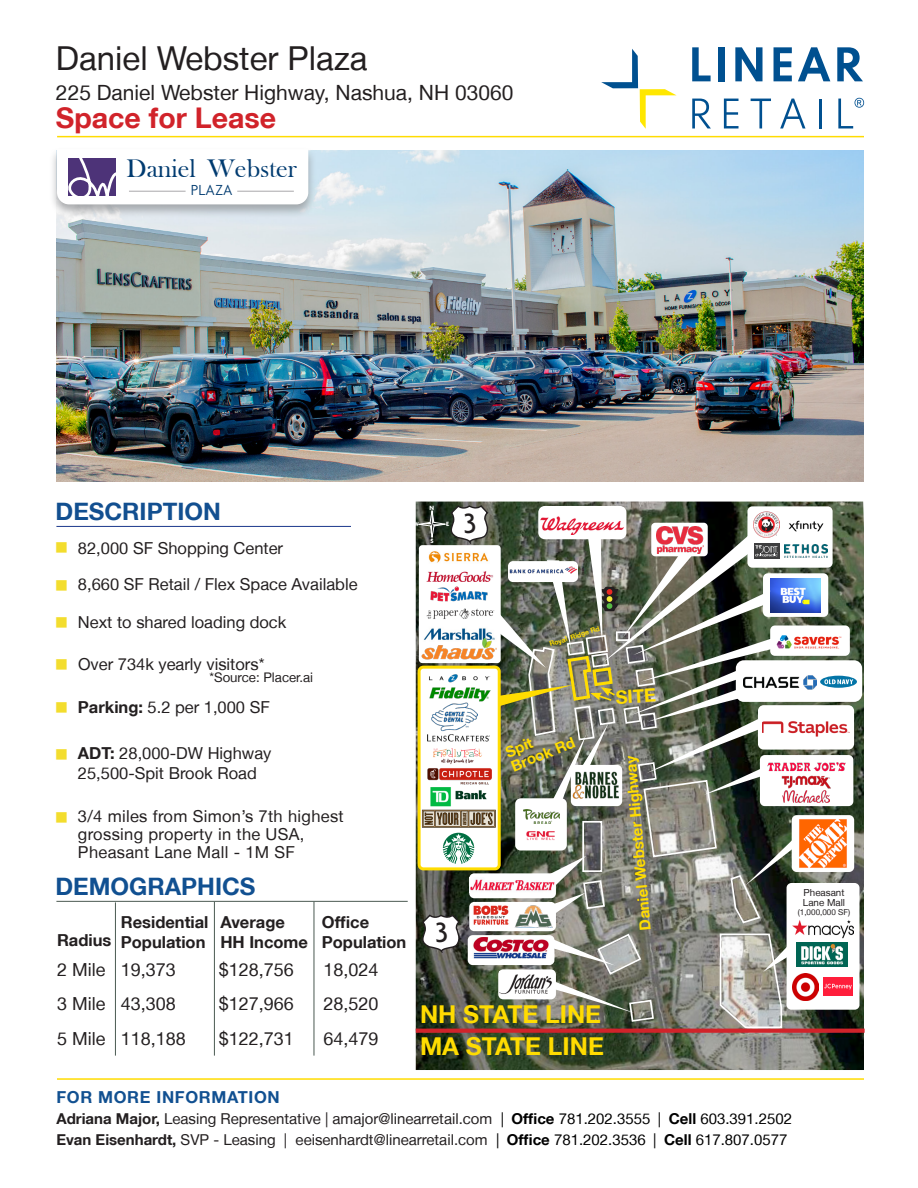
<style>
.page{position:relative;width:918px;height:1188px;background:#fff}
.page>*{position:absolute;margin:0;border:0;box-sizing:border-box;transform-origin:0 0}
.t1{font:33px "Helvetica Neue LT";color:#231f20}
.t2{font:500 30.15px "Agenda";color:#231f20}
.t3{font:700 28.5px "Helvetica Neue LT";color:#d1232a}
.t4{font:26.1px "Bask Old Face";color:#003b70}
.t5{font:700 24.6px "Helvetica Neue LT";color:#ffdc01}
.t6{font:700 24px "Helvetica Neue LT";color:#115091}
.t7{font:700 24px "Helvetica Neue LT";color:#124f90}
.t8{font:21px "Helvetica Neue LT";color:#231f20}
.t9{font:700 18.45px "Helvetica Neue LT";color:#ffdc01}
.t10{font:18px "Helvetica Neue LT";color:#231f20}
.t11{font:18px "Wingdings";color:#f3dd2e}
.t12{font:16.5px "Helvetica Neue LT";color:#231f20}
.t13{font:16.5px "Helvetica Neue LT";letter-spacing:.02em;color:#231f20}
.t14{font:700 16.5px/19.8px "Helvetica Neue LT";color:#231f20}
.t15{font:700 16.5px "Helvetica Neue LT";letter-spacing:.04em;color:#115091}
.t16{font:300 15.75px "Agenda";color:#003b70}
.t17{font:15px/21px "Helvetica Neue LT";color:#231f20}
.t18{font:700 15px/15px "Helvetica Neue LT";color:#ffdc01}
.t19{font:13.2px "Helvetica Neue LT";color:#231f20}
.t20{font:9.75px/9.8px "Helvetica Neue LT";color:#231f20}
.t21{font:8.1px "Helvetica Neue LT";color:#231f20}
.t22{font:700 6.9px "Helvetica Neue LT";color:#ffdc01}
.t23{font:700 6.6px "Agenda";color:#fff}
.t24{font:700 6.3px "Agenda";color:#fff}
.t25{font:700 5.85px "Agenda";color:#fff}
.s1{font-weight:700}
.s2{color:#000}
.s3{font-weight:700;color:#000}
</style>
<div class="page">
<hr style="left:57px;top:136px;width:807px;height:1px;background:#ffdc01">
<img style="left:56px;top:151px;width:808px;height:331px">
<img style="left:416px;top:502px;width:448px;height:568px">
<div style="left:763px;top:573px;width:65px;height:44px;background:#fff;border-radius:5px"></div>
<img style="left:810px;top:579px;width:10px;height:33px">
<svg style="left:416px;top:1029px;width:449px;height:4px;background:#c9262c"></svg>
<div style="left:792px;top:815px;width:62px;height:57px;background:#fff;border-radius:5px"></div>
<img style="left:810px;top:819px;width:37px;height:49px">
<div style="left:758px;top:705px;width:96px;height:45px;background:#fff;border-radius:6px"></div>
<img style="left:810px;top:721px;width:40px;height:16px">
<div style="left:49px;top:147px;width:268px;height:72px;background:#919396;opacity:.75"></div>
<svg style="left:57px;top:149px;width:251px;height:56px"></svg>
<hr style="left:129px;top:191px;width:57px;height:1px;background:#a9a8aa">
<hr style="left:237px;top:191px;width:57px;height:1px;background:#a9a8aa">
<div style="left:738px;top:663px;width:122px;height:37px;background:#fff;border-radius:6px"></div>
<div style="left:736px;top:660px;width:126px;height:42px;border:4px solid #fff;border-radius:6px"></div>
<img style="left:810px;top:675px;width:7px;height:15px">
<div style="left:818px;top:668px;width:41px;height:28px;background:#fff"></div>
<svg style="left:820px;top:675px;width:37px;height:13px"></svg>
<div style="left:787px;top:883px;width:73px;height:127px;background:#fff;border-radius:5px"></div>
<img style="left:810px;top:920px;width:44px;height:19px">
<img style="left:810px;top:943px;width:37px;height:24px">
<img style="left:824px;top:978px;width:29px;height:18px">
<img style="left:810px;top:974px;width:9px;height:26px">
<div style="left:760px;top:755px;width:93px;height:51px;background:#fff;border-radius:5px"></div>
<img style="left:810px;top:762px;width:36px;height:10px">
<img style="left:810px;top:776px;width:21px;height:12px">
<img style="left:810px;top:790px;width:20px;height:13px">
<hr style="left:57px;top:1078px;width:807px;height:2px;background:#ffdc01">
<svg style="left:692px;top:47px;width:19px;height:34px"></svg>
<div style="left:718px;top:47px;width:6px;height:34px;background:#005090"></div>
<svg style="left:735px;top:47px;width:28px;height:34px"></svg>
<svg style="left:774px;top:47px;width:18px;height:34px"></svg>
<svg style="left:798px;top:47px;width:32px;height:34px"></svg>
<svg style="left:837px;top:47px;width:26px;height:34px"></svg>
<svg style="left:692px;top:99px;width:19px;height:29px"></svg>
<svg style="left:724px;top:99px;width:15px;height:29px"></svg>
<svg style="left:751px;top:99px;width:20px;height:29px"></svg>
<svg style="left:780px;top:99px;width:26px;height:29px"></svg>
<hr style="left:819px;top:99px;width:3px;height:29px;background:#005090">
<svg style="left:838px;top:98px;width:26px;height:30px"></svg>
<svg style="left:601px;top:49px;width:76px;height:79px"></svg>
<hr style="left:56px;top:526px;width:295px;height:1px;background:#1b388c">
<hr style="left:56px;top:901px;width:352px;height:1px;background:#4b5a52">
<hr style="left:115px;top:902px;width:1px;height:154px;background:#4b5a52">
<hr style="left:214px;top:902px;width:1px;height:154px;background:#4b5a52">
<hr style="left:314px;top:902px;width:1px;height:154px;background:#4b5a52">
<div style="left:747px;top:506px;width:86px;height:62px;background:#fff;border-radius:5px"></div>
<img style="left:810px;top:521px;width:14px;height:11px">
<img style="left:416px;top:505px;width:394px;height:524px">
<img style="left:753px;top:511px;width:26px;height:26px">
<img style="left:785px;top:545px;width:43px;height:12px">
<div style="left:770px;top:625px;width:80px;height:31px;background:#fff;border-radius:5px"></div>
<img style="left:777px;top:635px;width:65px;height:14px">
<img style="left:508px;top:566px;width:70px;height:11px">
<img style="left:523px;top:810px;width:36px;height:13px">
<img style="left:526px;top:828px;width:28px;height:15px">
<img style="left:430px;top:746px;width:54px;height:19px">
<p class="t1" style="left:56px;top:38px;width:313px">Daniel Webster Plaza</p>
<p class="t8" style="left:56px;top:80px;width:459px">225 Daniel Webster Highway, Nashua, NH 03060</p>
<p class="t3" style="left:56px;top:100px;width:222px">Space for Lease</p>
<p class="t4" style="left:127px;top:154px;width:172px">Daniel Webster</p>
<p class="t16" style="left:191px;top:181px;width:43px">PLAZA</p>
<p class="t7" style="left:56px;top:496px;width:167px">DESCRIPTION</p>
<p class="t11" style="left:55px;top:538px;width:15px">■</p>
<p class="t12" style="left:78px;top:538px;width:207px">82,000 SF Shopping Center</p>
<p class="t11" style="left:55px;top:576px;width:15px">■</p>
<p class="t12" style="left:78px;top:575px;width:281px">8,660 SF Retail / Flex Space Available</p>
<p class="t11" style="left:55px;top:613px;width:15px">■</p>
<p class="t12" style="left:78px;top:612px;width:210px">Next to shared loading dock</p>
<p class="t11" style="left:55px;top:655px;width:15px">■</p>
<p class="t12" style="left:78px;top:654px;width:188px">Over 734k yearly visitors*</p>
<p class="t19" style="left:209px;top:669px;width:105px">*Source: Placer.ai</p>
<p class="t25" style="left:413px;top:521px;width:7px">W</p>
<p class="t23" style="left:430px;top:504px;width:6px">N</p>
<p class="t24" style="left:431px;top:537px;width:5px">S</p>
<p class="t23" style="left:446px;top:520px;width:5px">E</p>
<p class="t2" style="left:463px;top:507px;width:15px">3</p>
<p class="t22" style="left:548px;top:640px;width:54px;rotate:-18deg">Royal Ridge Rd</p>
<p class="t12" style="left:78px;top:698px;width:193px"><span class="s1">Parking:</span> 5.2 per 1,000 SF</p>
<p class="t12" style="left:78px;top:743px;width:195px"><span class="s1">ADT:</span> 28,000-DW Highway</p>
<p class="t12" style="left:78px;top:763px;width:180px">25,500-Spit Brook Road</p>
<p class="t13" style="left:78px;top:807px;width:267px">3/4 miles from Simon’s 7th highest</p>
<p class="t13" style="left:78px;top:825px;width:228px">grossing property in the USA,</p>
<p class="t13" style="left:78px;top:843px;width:219px">Pheasant Lane Mall - 1M SF</p>
<p class="t6" style="left:56px;top:872px;width:201px">DEMOGRAPHICS</p>
<p class="t14" style="left:57px;top:930px;width:56px">Radius</p>
<p class="t11" style="left:55px;top:698px;width:15px">■</p>
<p class="t11" style="left:55px;top:744px;width:15px">■</p>
<p class="t11" style="left:55px;top:807px;width:15px">■</p>
<p class="t14" style="left:322px;top:912px;width:86px">Office<br>Population</p>
<p class="t10" style="left:323px;top:959px;width:57px">18,024</p>
<p class="t10" style="left:323px;top:993px;width:57px">28,520</p>
<p class="t10" style="left:323px;top:1028px;width:57px">64,479</p>
<p class="t14" style="left:121px;top:912px;width:89px">Residential<br>Population</p>
<p class="t14" style="left:220px;top:912px;width:66px">Average</p>
<p class="t14" style="left:220px;top:932px;width:89px">HH Income</p>
<p class="t10" style="left:219px;top:959px;width:77px">$128,756</p>
<p class="t10" style="left:219px;top:993px;width:77px">$127,966</p>
<p class="t10" style="left:219px;top:1028px;width:77px">$122,731</p>
<p class="t10" style="left:57px;top:959px;width:50px">2 Mile</p>
<p class="t10" style="left:57px;top:993px;width:50px">3 Mile</p>
<p class="t10" style="left:57px;top:1028px;width:50px">5 Mile</p>
<p class="t10" style="left:121px;top:959px;width:57px">19,373</p>
<p class="t10" style="left:121px;top:993px;width:57px">43,308</p>
<p class="t10" style="left:121px;top:1028px;width:67px">118,188</p>
<p class="t18" style="left:503px;top:745px;width:69px;rotate:-22deg">Spit<br>Brook Rd</p>
<p class="t2" style="left:435px;top:916px;width:15px">3</p>
<p class="t5" style="left:420px;top:999px;width:183px">NH STATE LINE</p>
<p class="t5" style="left:420px;top:1031px;width:185px">MA STATE LINE</p>
<p class="t9" style="left:615px;top:686px;width:42px;rotate:-4deg">SITE</p>
<p class="t18" style="left:638px;top:931px;width:176px;rotate:-95deg">Daniel Webster Highway</p>
<p class="t20" style="left:803px;top:887px;width:44px">Pheasant<br>Lane Mall</p>
<p class="t21" style="left:798px;top:908px;width:54px">(1,000,000 SF)</p>
<p class="t15" style="left:56px;top:1087px;width:225px">FOR MORE INFORMATION</p>
<p class="t17" style="left:56px;top:1108px;width:737px"><span class="s1">Adriana Major,</span> Leasing Representative | amajor@linearretail.com <span class="s2">|</span> <span class="s3">Office</span> <span class="s2">781.202.3555 |</span> <span class="s3">Cell</span> <span class="s2">603.391.2502<br></span><span class="s1">Evan Eisenhardt,</span> SVP - Leasing | eeisenhardt@linearretail.com <span class="s2">|</span> <span class="s3">Office</span> <span class="s2">781.202.3536 |</span> <span class="s3">Cell</span> <span class="s2">617.807.0577</span></p>
</div>
